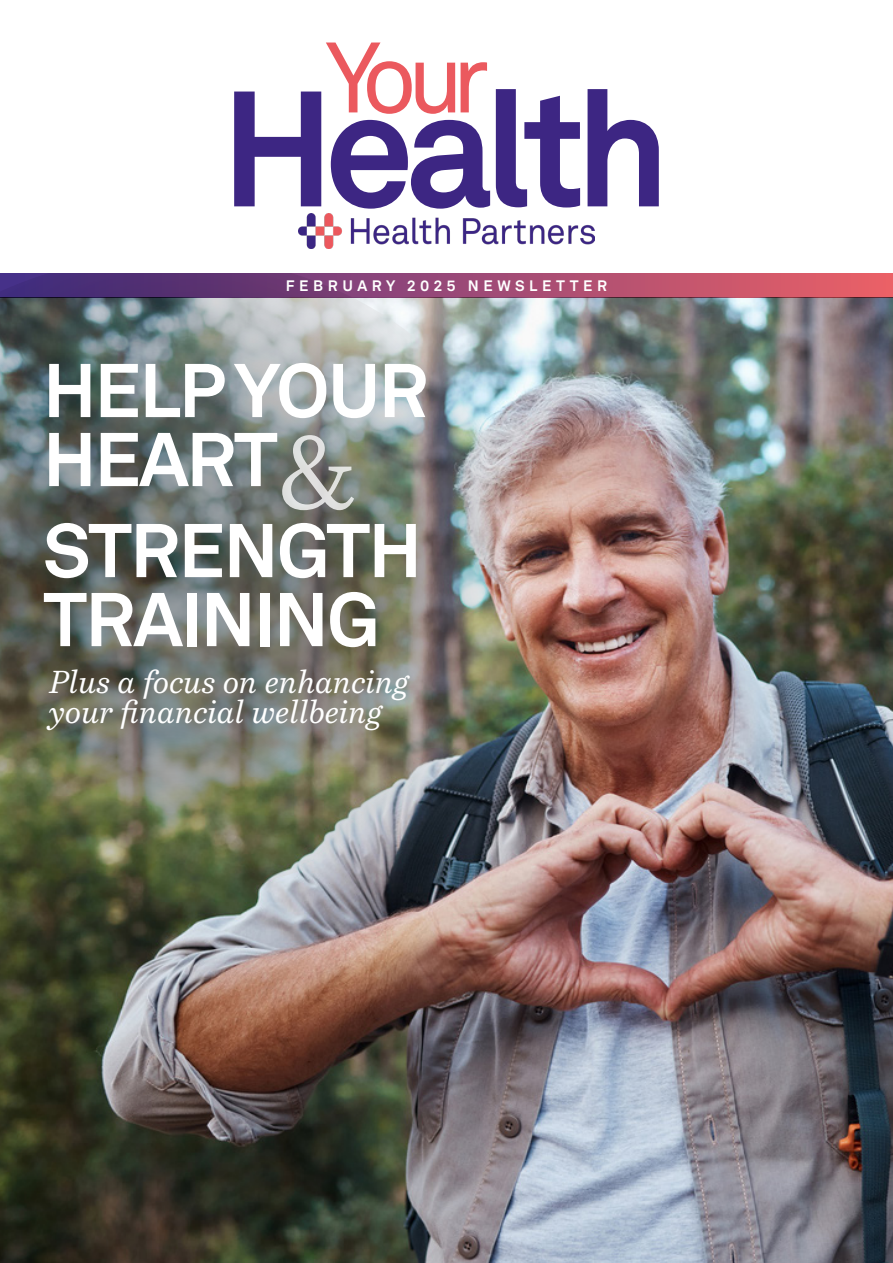
<style>
.page{position:relative;width:893px;height:1263px;background:#fff}
.page>*{position:absolute;margin:0;border:0;box-sizing:border-box;transform-origin:0 0}
.t1{font:102px "Bressay";color:#fff}
.t2{font:700 75px/69px "Akkurat LL";letter-spacing:-.03em;color:#fff}
.t3{font:italic 31.5px/30px "Bressay";color:#fff}
.t4{font:700 15px "Akkurat LL";letter-spacing:.3em;color:#fff}
</style>
<div class="page">
<img style="left:0;top:298px;width:893px;height:965px">
<img style="left:0;top:298px;width:536px;height:594px">
<div style="left:0;top:272px;width:893px;height:26px;background:linear-gradient(to right,#38297a,#ee636a)"></div>
<svg style="left:234px;top:89px;width:425px;height:120px"></svg>
<svg style="left:326px;top:43px;width:161px;height:71px"></svg>
<img style="left:298px;top:213px;width:297px;height:35px">
<p class="t4" style="left:286px;top:274px;width:323px">FEBRUARY 2025 NEWSLETTER</p>
<p class="t2" style="left:43px;top:352px;width:388px">HELP YOUR<br>HEART</p>
<h1 class="t1" style="left:278px;top:414px;width:80px">&amp;</h1>
<p class="t2" style="left:43px;top:512px;width:381px">STRENGTH<br>TRAINING</p>
<p class="t3" style="left:48px;top:667px;width:362px">Plus a focus on enhancing your financial wellbeing</p>
</div>
